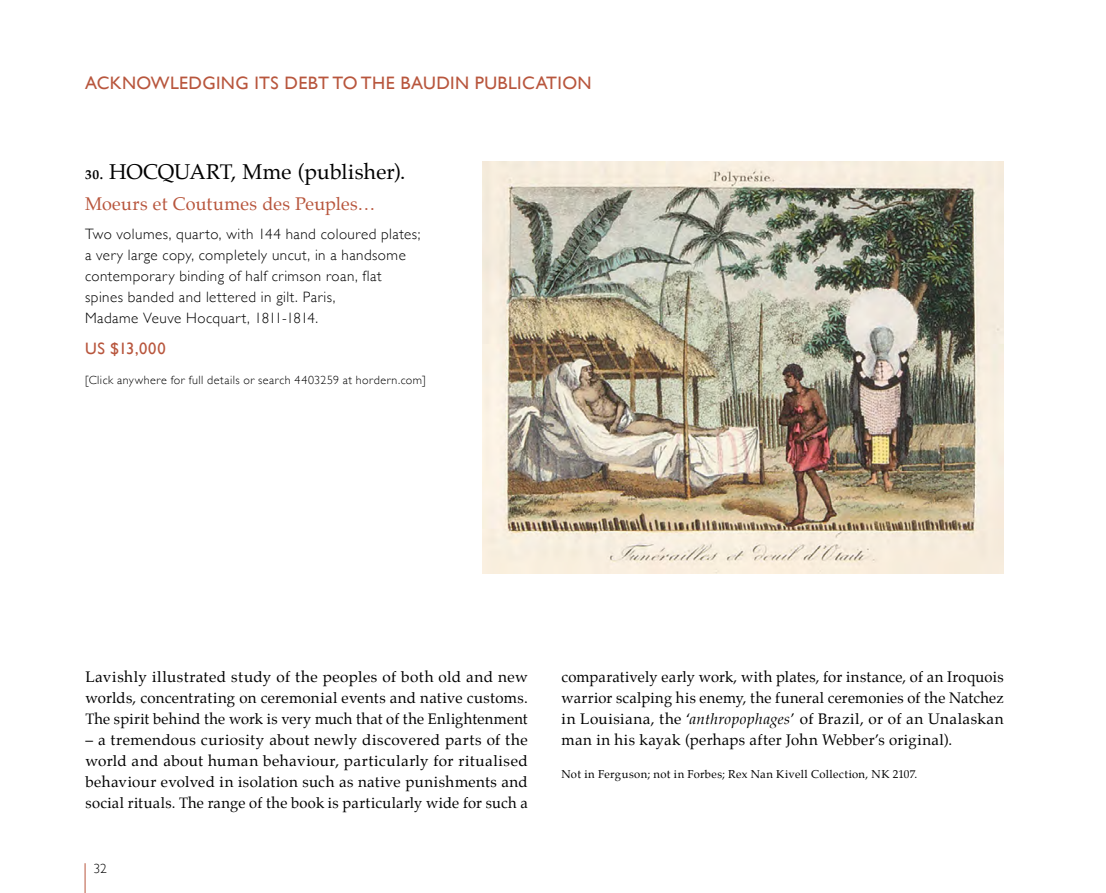
<style>
.page{position:relative;width:1106px;height:893px;background:#fff}
.page>*{position:absolute;margin:0;border:0;box-sizing:border-box;transform-origin:0 0}
._2_Number___author{font:21px "Palatino";letter-spacing:.01em;color:#000}
._1_Heading{font:18px "Gill Sans";letter-spacing:.02em;color:#b8563d}
._3_Title{font:18px "Palatino";letter-spacing:.015em;color:#b8563d}
._5_Price{font:16.5px "Gill Sans";letter-spacing:.045em;color:#b8563d}
._6_Notes_essay{font:15px/21px "Palatino";letter-spacing:.02em;color:#000;text-align:justify}
._4_Description{font:300 15px/21px "Gill Sans";letter-spacing:.03em;color:#000}
.t1{font:300 13.5px "Gill Sans";color:#000}
.For_Details_Search{font:300 12px "Gill Sans";letter-spacing:.04em;color:#000}
._7_Ref{font:11.25px "Palatino";letter-spacing:.03em;color:#000}
.s1{font-weight:700;font-size:13.5px}
.s2{font-style:italic}
</style>
<div class="page">
<hr style="left:85px;top:863px;width:1px;height:30px;background:#b8563d">
<img style="left:483px;top:162px;width:520px;height:411px">
<p class="_1_Heading" style="left:85px;top:72px;width:508px">ACKNOWLEDGING ITS DEBT TO THE BAUDIN PUBLICATION</p>
<p class="_2_Number___author" style="left:85px;top:154px;width:322px"><span class="s1">30.</span> HOCQUART, Mme (publisher).</p>
<p class="_3_Title" style="left:85px;top:189px;width:292px">Moeurs et Coutumes des Peuples…</p>
<p class="_4_Description" style="left:85px;top:223px;width:337px">Two volumes, quarto, with 144 hand coloured plates; a very large copy, completely uncut, in a handsome contemporary binding of half crimson roan, flat spines banded and lettered in gilt. Paris,<br>Madame Veuve Hocquart, 1811-1814.</p>
<p class="_5_Price" style="left:85px;top:339px;width:82px">US $13,000</p>
<p class="For_Details_Search" style="left:85px;top:370px;width:342px">[Click anywhere for full details or search 4403259 at hordern.com]</p>
<p class="_6_Notes_essay" style="left:85px;top:666px;width:444px">Lavishly illustrated study of the peoples of both old and new worlds, concentrating on ceremonial events and native customs.<br>The spirit behind the work is very much that of the Enlightenment</p>
<p class="_6_Notes_essay" style="left:85px;top:729px;width:444px">– a tremendous curiosity about newly discovered parts of the world and about human behaviour, particularly for ritualised behaviour evolved in isolation such as native punishments and social rituals. The range of the book is particularly wide for such a</p>
<p class="t1" style="left:93px;top:857px;width:15px">32</p>
<p class="_6_Notes_essay" style="left:561px;top:666px;width:444px">comparatively early work, with plates, for instance, of an Iroquois warrior scalping his enemy, the funeral ceremonies of the Natchez in Louisiana, the ‘<span class="s2">anthropophages</span>’ of Brazil, or of an Unalaskan man in his kayak (perhaps after John Webber’s original).</p>
<p class="_7_Ref" style="left:561px;top:765px;width:357px">Not in Ferguson; not in Forbes; Rex Nan Kivell Collection, NK 2107.</p>
</div>
